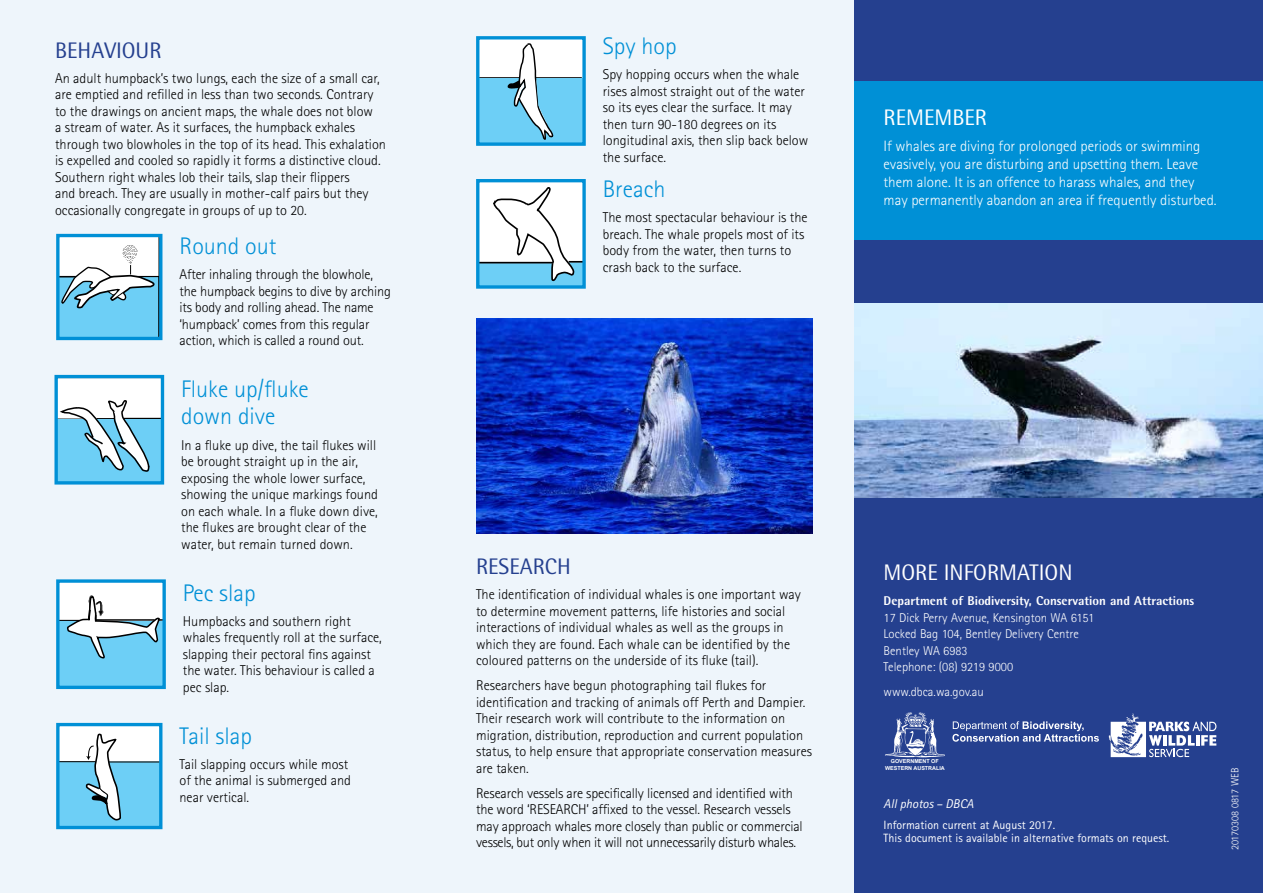
<style>
.page{position:relative;width:1263px;height:893px;background:#fff}
.page>*{position:absolute;margin:0;border:0;box-sizing:border-box;transform-origin:0 0}
.t1{font:300 24px/27px "Rotis Sans Serif";color:#0090d6}
.t2{font:22.5px "Rotis Semi Sans";color:#fff}
.t3{font:22.5px "Rotis Semi Sans";color:#25408f}
.t4{font:300 15px/18px "Rotis Sans Serif";color:#fff}
.t5{font:300 14.25px/16.5px "Rotis Sans Serif";color:#000}
.t6{font:300 12.75px/16.5px "Rotis Sans Serif";color:#fff}
.t7{font:800 12.75px "Rotis Semi Sans";color:#fff}
.t8{font:italic 12.75px "Rotis Sans Serif";color:#fff}
.t9{font:12px/12.8px "Rotis Sans Serif";color:#fff}
.t10{font:300 10.5px "Rotis Sans Serif";color:#fff}
.t11{font:5.4px/9.1px "Myriad";color:#000;text-align:center;scale:1.15 1}
.t12{font:700 5.4px/6.4px "Arial";color:#fff;text-align:center}
.t13{font:5.4px "Myriad";color:#000;scale:1.37 1}
</style>
<div class="page">
<div style="left:0;top:0;width:854px;height:893px;background:#eef5fb"></div>
<img style="left:476px;top:319px;width:336px;height:215px">
<svg style="left:60px;top:238px;width:98px;height:98px;background:#abd9eb"></svg>
<div style="left:125px;top:250px;width:12px;height:15px;border:1px solid #fff;border-radius:50%"></div>
<div style="left:56px;top:234px;width:106px;height:106px;border:3px solid #0090d6"></div>
<svg style="left:58px;top:379px;width:102px;height:102px;background:#abd7e9"></svg>
<div style="left:54px;top:375px;width:110px;height:110px;border:3px solid #0090d6"></div>
<svg style="left:60px;top:583px;width:102px;height:102px;background:#a8d8eb"></svg>
<div style="left:56px;top:579px;width:110px;height:110px;border:3px solid #0090d6"></div>
<div style="left:58px;top:725px;width:103px;height:102px;background:#fff"></div>
<svg style="left:60px;top:733px;width:98px;height:92px"></svg>
<div style="left:56px;top:723px;width:106px;height:106px;border:3px solid #0090d6"></div>
<div style="left:478px;top:38px;width:106px;height:106px;background:#fff"></div>
<hr style="left:479px;top:77px;width:40px;height:2px;background:#000">
<hr style="left:536px;top:77px;width:46px;height:2px;background:#000">
<div style="left:479px;top:78px;width:103px;height:66px;background:#6dcff6"></div>
<svg style="left:507px;top:43px;width:46px;height:96px"></svg>
<div style="left:476px;top:36px;width:110px;height:110px;border:3px solid #0090d6"></div>
<div style="left:478px;top:181px;width:106px;height:106px;background:#fff"></div>
<div style="left:478px;top:263px;width:106px;height:24px;background:#6dcff6"></div>
<hr style="left:478px;top:262px;width:75px;height:1px;background:#000">
<svg style="left:492px;top:187px;width:90px;height:95px"></svg>
<div style="left:476px;top:179px;width:110px;height:110px;border:3px solid #0090d6"></div>
<div style="left:854px;top:0;width:409px;height:893px;background:#25408f"></div>
<div style="left:854px;top:82px;width:409px;height:158px;background:#0090d6"></div>
<svg style="left:952px;top:721px;width:147px;height:21px"></svg>
<svg style="left:1108px;top:713px;width:108px;height:44px"></svg>
<svg style="left:885px;top:712px;width:60px;height:45px"></svg>
<img style="left:854px;top:303px;width:409px;height:195px">
<h2 class="t3" style="left:55px;top:37px;width:108px">BEHAVIOUR</h2>
<p class="t5" style="left:55px;top:70px;width:332px">An adult humpback’s two lungs, each the size of a small car, are emptied and refilled in less than two seconds. Contrary to the drawings on ancient maps, the whale does not blow<br>a stream of water. As it surfaces, the humpback exhales through two blowholes in the top of its head. This exhalation is expelled and cooled so rapidly it forms a distinctive cloud.<br>Southern right whales lob their tails, slap their flippers<br>and breach. They are usually in mother-calf pairs but they occasionally congregate in groups of up to 20.</p>
<h1 class="t1" style="left:179px;top:233px;width:98px">Round out</h1>
<p class="t5" style="left:179px;top:266px;width:213px">After inhaling through the blowhole, the humpback begins to dive by arching its body and rolling ahead. The name ‘humpback’ comes from this regular action, which is called a round out.</p>
<h1 class="t1" style="left:181px;top:376px;width:129px">Fluke up/fluke down dive</h1>
<p class="t5" style="left:181px;top:436px;width:198px">In a fluke up dive, the tail flukes will be brought straight up in the air, exposing the whole lower surface, showing the unique markings found on each whale. In a fluke down dive, the flukes are brought clear of the water, but remain turned down.</p>
<h1 class="t1" style="left:183px;top:579px;width:74px">Pec slap</h1>
<p class="t5" style="left:183px;top:612px;width:200px">Humpbacks and southern right whales frequently roll at the surface, slapping their pectoral fins against the water. This behaviour is called a pec slap.</p>
<h1 class="t1" style="left:179px;top:722px;width:74px">Tail slap</h1>
<p class="t5" style="left:179px;top:755px;width:173px">Tail slapping occurs while most of the animal is submerged and near vertical.</p>
<p class="t11" style="left:123px;top:245px;width:5px;line-height:6.8px">... . .</p>
<p class="t11" style="left:125px;top:243px;width:13px;line-height:4.1px;text-align:left">. .......... ..</p>
<p class="t11" style="left:127px;top:252px;width:3px">.</p>
<p class="t11" style="left:129px;top:241px;width:5px">..</p>
<p class="t11" style="left:127px;top:242px;width:7px">.. ... .</p>
<p class="t13" style="left:125px;top:245px;width:9px">.. ... . ..</p>
<p class="t11" style="left:127px;top:246px;width:11px">.. ....</p>
<p class="t11" style="left:124px;top:245px;width:3px">.</p>
<p class="t11" style="left:123px;top:247px;width:12px">... .. .</p>
<p class="t11" style="left:122px;top:248px;width:14px">.. .. .</p>
<p class="t11" style="left:130px;top:250px;width:8px">. .</p>
<p class="t11" style="left:126px;top:247px;width:7px">. . ....</p>
<p class="t11" style="left:124px;top:248px;width:3px">.</p>
<p class="t11" style="left:130px;top:251px;width:5px">..</p>
<p class="t11" style="left:132px;top:250px;width:5px">.....</p>
<p class="t11" style="left:127px;top:249px;width:6px">....</p>
<p class="t11" style="left:123px;top:251px;width:6px">... .</p>
<p class="t11" style="left:130px;top:253px;width:5px">....</p>
<p class="t11" style="left:126px;top:254px;width:6px">....</p>
<p class="t11" style="left:129px;top:255px;width:5px">. .</p>
<h1 class="t1" style="left:603px;top:33px;width:75px">Spy hop</h1>
<p class="t5" style="left:603px;top:66px;width:207px">Spy hopping occurs when the whale rises almost straight out of the water so its eyes clear the surface. It may then turn 90-180 degrees on its longitudinal axis, then slip back below the surface.</p>
<h1 class="t1" style="left:603px;top:176px;width:64px">Breach</h1>
<p class="t5" style="left:603px;top:209px;width:206px">The most spectacular behaviour is the breach. The whale propels most of its body from the water, then turns to crash back to the surface.</p>
<h2 class="t2" style="left:883px;top:104px;width:105px">REMEMBER</h2>
<p class="t4" style="left:883px;top:137px;width:335px">If whales are diving for prolonged periods or swimming evasively, you are disturbing and upsetting them. Leave them alone. It is an offence to harass whales, and they may permanently abandon an area if frequently disturbed.</p>
<h2 class="t3" style="left:476px;top:553px;width:96px">RESEARCH</h2>
<p class="t5" style="left:476px;top:586px;width:326px">The identification of individual whales is one important way to determine movement patterns, life histories and social interactions of individual whales as well as the groups in which they are found. Each whale can be identified by the coloured patterns on the underside of its fluke (tail).</p>
<p class="t5" style="left:476px;top:677px;width:337px">Researchers have begun photographing tail flukes for identification and tracking of animals off Perth and Dampier.<br>Their research work will contribute to the information on migration, distribution, reproduction and current population status, to help ensure that appropriate conservation measures are taken.</p>
<p class="t5" style="left:476px;top:785px;width:328px">Research vessels are specifically licensed and identified with the word ‘RESEARCH’ affixed to the vessel. Research vessels may approach whales more closely than public or commercial vessels, but only when it will not unnecessarily disturb whales.</p>
<h2 class="t2" style="left:883px;top:559px;width:190px">MORE INFORMATION</h2>
<p class="t7" style="left:883px;top:593px;width:312px">Department of Biodiversity, Conservation and Attractions</p>
<p class="t6" style="left:883px;top:609px;width:212px">17 Dick Perry Avenue, Kensington WA 6151<br>Locked Bag 104, Bentley Delivery Centre<br>Bentley WA 6983<br>Telephone: (08) 9219 9000</p>
<p class="t6" style="left:883px;top:684px;width:102px">www.dbca.wa.gov.au</p>
<p class="t12" style="left:885px;top:758px;width:61px">GOVERNMENT OF<br>WESTERN AUSTRALIA</p>
<p class="t8" style="left:883px;top:796px;width:92px">All photos – DBCA</p>
<p class="t9" style="left:883px;top:819px;width:287px">Information current at August 2017.<br>This document is available in alternative formats on request.</p>
<p class="t10" style="left:1229px;top:850px;width:84px;rotate:-90deg">20170308 0817 WEB</p>
</div>
